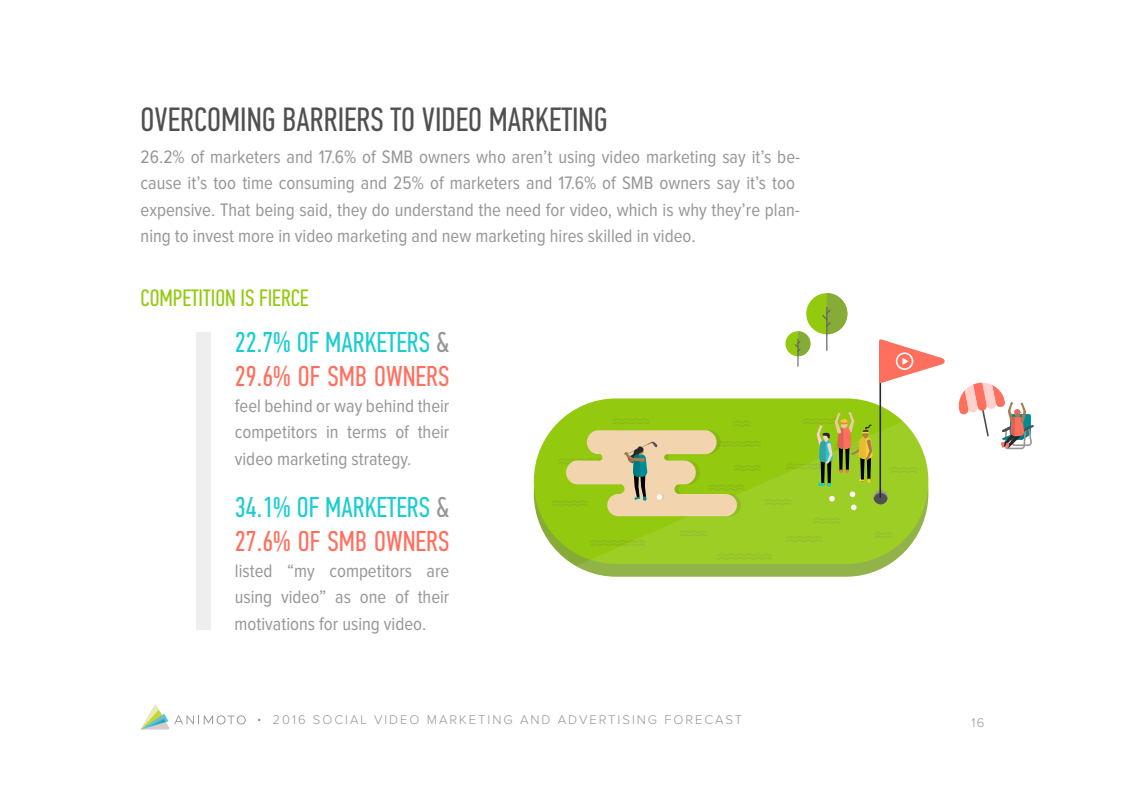
<style>
.page{position:relative;width:1125px;height:800px;background:#fff}
.page>*{position:absolute;margin:0;border:0;box-sizing:border-box;transform-origin:0 0}
.t1{font:33.75px "PF Din Text Comp Pro";color:#505050}
.t2{font:28.75px/33.8px "PF Din Text Comp Pro";color:#1bcdcf}
.t3{font:23.75px "PF Din Text Comp Pro";color:#93c90e}
.t4{font:18.75px/26.2px "Proxima Nova Cond";color:#969696;text-align:justify}
.t5{font:300 13px "Proxima Nova";letter-spacing:.15em;color:#969696}
.s1{color:#969696}
.s2{color:#ff6f5e}
</style>
<div class="page">
<div style="left:196px;top:332px;width:15px;height:298px;background:#eee"></div>
<div style="left:806px;top:293px;width:41px;height:41px;background:#93c90e;border-radius:50%"></div>
<hr style="left:826px;top:307px;width:1px;height:43px;background:#60686a">
<svg style="left:821px;top:293px;width:26px;height:41px"></svg>
<div style="left:785px;top:331px;width:25px;height:25px;background:#93c90e;border-radius:50%"></div>
<hr style="left:797px;top:339px;width:2px;height:27px;background:#60686a">
<svg style="left:794px;top:331px;width:16px;height:25px"></svg>
<div style="left:534px;top:398px;width:394px;height:166px;background:#93c90e;border-radius:83px"></div>
<svg style="left:534px;top:410px;width:395px;height:167px"></svg>
<hr style="left:879px;top:341px;width:2px;height:156px;background:#282828">
<svg style="left:879px;top:339px;width:66px;height:45px"></svg>
<svg style="left:551px;top:412px;width:367px;height:148px"></svg>
<svg style="left:958px;top:383px;width:76px;height:67px"></svg>
<svg style="left:141px;top:705px;width:105px;height:25px"></svg>
<h1 class="t1" style="left:141px;top:100px;width:469px">OVERCOMING BARRIERS TO VIDEO MARKETING</h1>
<p class="t4" style="left:141px;top:145px;width:661px;text-align:left">26.2% of marketers and 17.6% of SMB owners who aren’t using video marketing say it’s be&shy;cause it’s too time consuming and 25% of marketers and 17.6% of SMB owners say it’s too expensive. That being said, they do understand the need for video, which is why they’re plan&shy;ning to invest more in video marketing and new marketing hires skilled in video.</p>
<p class="t3" style="left:141px;top:284px;width:170px">COMPETITION IS FIERCE</p>
<h2 class="t2" style="left:235px;top:326px;width:216px">22.7% OF MARKETERS <span class="s1">&amp;<br></span><span class="s2">29.6% OF SMB OWNERS</span></h2>
<p class="t4" style="left:235px;top:394px;width:216px">feel behind or way behind their competitors in terms of their video marketing strategy.</p>
<h2 class="t2" style="left:235px;top:491px;width:216px">34.1% OF MARKETERS <span class="s1">&amp;<br></span><span class="s2">27.6% OF SMB OWNERS</span></h2>
<p class="t4" style="left:235px;top:559px;width:216px">listed “my competitors are using video” as one of their motivations for using video.</p>
<p class="t5" style="left:273px;top:714px;width:471px">2016 SOCIAL VIDEO MARKETING AND ADVERTISING FORECAST</p>
<p class="t5" style="left:971px;top:716px;width:14px">16</p>
</div>
